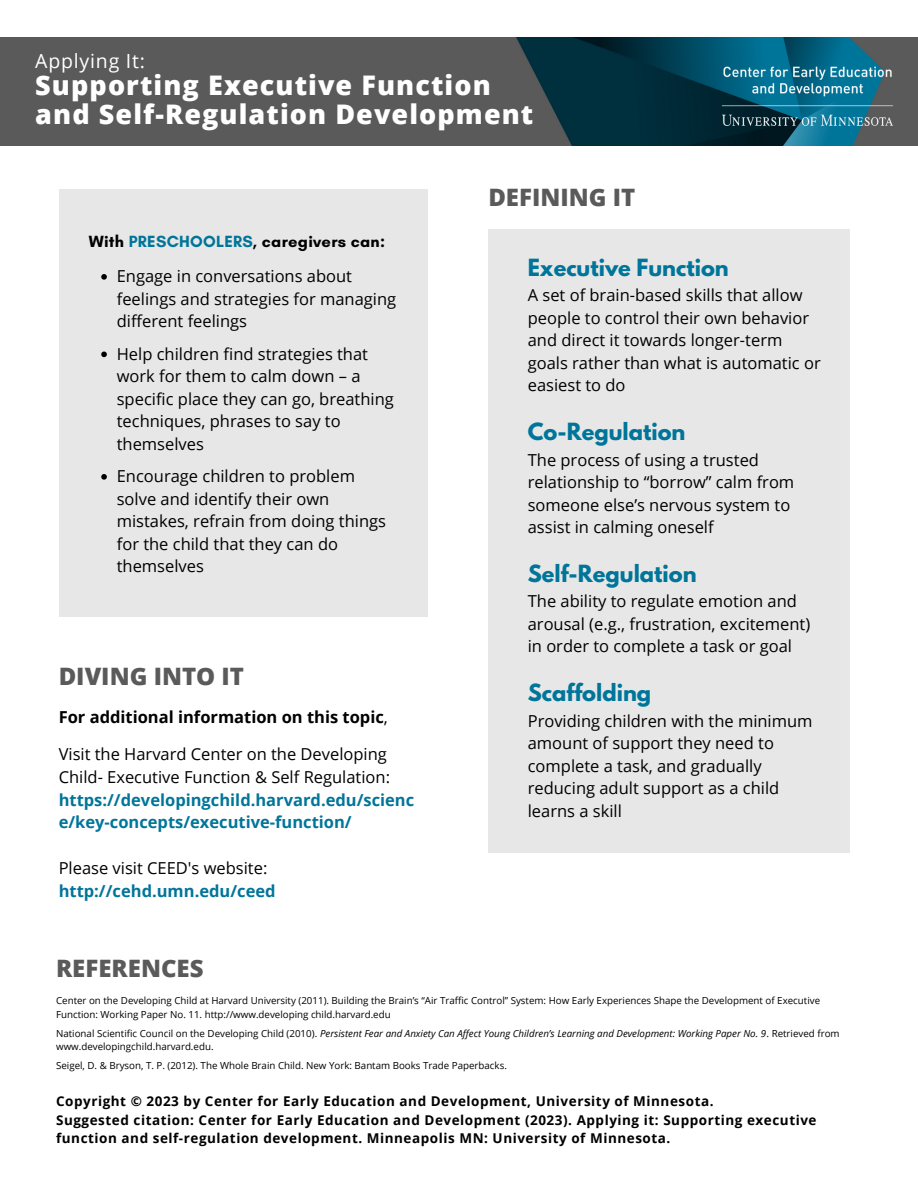
<style>
.page{position:relative;width:918px;height:1188px;background:#fff}
.page>*{position:absolute;margin:0;border:0;box-sizing:border-box;transform-origin:0 0}
.t1{font:800 27px/29.2px "Open Sans";letter-spacing:.04em;color:#fff}
.t2{font:800 24px "Open Sans";color:#5a5a5a}
.t3{font:700 21px "League Spartan";color:#00759a}
.t4{font:19.5px "Open Sans";letter-spacing:.04em;color:#fff}
.t5{font:16.5px/22.5px "Open Sans";color:#000}
.t6{font:700 16.5px/22.8px "Open Sans";color:#00759a}
.t7{font:700 16.5px "Open Sans";color:#000}
.t8{font:700 16.5px "Glacial Indifference";letter-spacing:.015em;color:#000}
.t9{font:700 13.5px/18.8px "Open Sans";letter-spacing:.04em;color:#000}
.t10{font:9.75px/13.5px "Open Sans";color:#000}
.s1{color:#00759a}
.s2{font-weight:400}
.s3{font-style:italic}
</style>
<div class="page">
<img style="left:0;top:37px;width:918px;height:108px">
<div style="left:488px;top:229px;width:362px;height:623px;background:#e7e7e7"></div>
<img style="left:721px;top:67px;width:172px;height:63px">
<div style="left:59px;top:190px;width:369px;height:427px;background:#e7e7e7"></div>
<svg style="left:101px;top:274px;width:6px;height:6px"></svg>
<svg style="left:101px;top:352px;width:6px;height:5px"></svg>
<svg style="left:101px;top:474px;width:6px;height:6px"></svg>
<p class="t4" style="left:35px;top:47px;width:111px">Applying It:</p>
<h1 class="t1" style="left:35px;top:70px;width:500px">Supporting Executive Function and Self-Regulation Development</h1>
<p class="t8" style="left:89px;top:231px;width:298px">With <span class="s1">PRESCHOOLERS</span>, caregivers can:</p>
<p class="t5" style="left:117px;top:265px;width:281px">Engage in conversations about feelings and strategies for managing different feelings</p>
<p class="t5" style="left:117px;top:342px;width:279px">Help children find strategies that work for them to calm down – a specific place they can go, breathing techniques, phrases to say to themselves</p>
<p class="t5" style="left:117px;top:465px;width:271px">Encourage children to problem solve and identify their own mistakes, refrain from doing things for the child that they can do themselves</p>
<h2 class="t2" style="left:59px;top:659px;width:187px">DIVING INTO IT</h2>
<p class="t7" style="left:59px;top:706px;width:331px">For additional information on this topic<span class="s2">,</span></p>
<p class="t5" style="left:59px;top:742px;width:333px">Visit the Harvard Center on the Developing<br>Child- Executive Function &amp; Self Regulation:</p>
<p class="t6" style="left:59px;top:788px;width:357px">https://developingchild.harvard.edu/scienc e/key-concepts/executive-function/</p>
<p class="t5" style="left:59px;top:856px;width:210px">Please visit CEED's website:</p>
<p class="t6" style="left:59px;top:879px;width:218px">http://cehd.umn.edu/ceed</p>
<h2 class="t2" style="left:56px;top:951px;width:149px">REFERENCES</h2>
<h2 class="t2" style="left:488px;top:180px;width:148px">DEFINING IT</h2>
<p class="t3" style="left:528px;top:257px;width:203px">Executive Function</p>
<p class="t5" style="left:528px;top:284px;width:295px">A set of brain-based skills that allow people to control their own behavior and direct it towards longer-term goals rather than what is automatic or easiest to do</p>
<p class="t3" style="left:528px;top:421px;width:159px">Co-Regulation</p>
<p class="t5" style="left:528px;top:448px;width:268px">The process of using a trusted relationship to “borrow” calm from someone else’s nervous system to assist in calming oneself</p>
<p class="t3" style="left:528px;top:563px;width:170px">Self-Regulation</p>
<p class="t5" style="left:528px;top:590px;width:284px">The ability to regulate emotion and arousal (e.g., frustration, excitement) in order to complete a task or goal</p>
<p class="t3" style="left:528px;top:682px;width:125px">Scaffolding</p>
<p class="t5" style="left:528px;top:709px;width:286px">Providing children with the minimum amount of support they need to complete a task, and gradually reducing adult support as a child learns a skill</p>
<p class="t10" style="left:56px;top:994px;width:766px">Center on the Developing Child at Harvard University (2011). Building the Brain’s “Air Traffic Control” System: How Early Experiences Shape the Development of Executive<br>Function: Working Paper No. 11. http://www.developing child.harvard.edu</p>
<p class="t10" style="left:56px;top:1026px;width:785px">National Scientific Council on the Developing Child (2010). <span class="s3">Persistent Fear and Anxiety Can Affect Young Children’s Learning and Development: Working Paper No. 9</span>. Retrieved from www.developingchild.harvard.edu.</p>
<p class="t10" style="left:56px;top:1058px;width:452px">Seigel, D. &amp; Bryson, T. P. (2012). The Whole Brain Child. New York: Bantam Books Trade Paperbacks.</p>
<p class="t9" style="left:56px;top:1091px;width:762px">Copyright © 2023 by Center for Early Education and Development, University of Minnesota.<br>Suggested citation: Center for Early Education and Development (2023). Applying it: Supporting executive function and self-regulation development. Minneapolis MN: University of Minnesota.</p>
</div>
